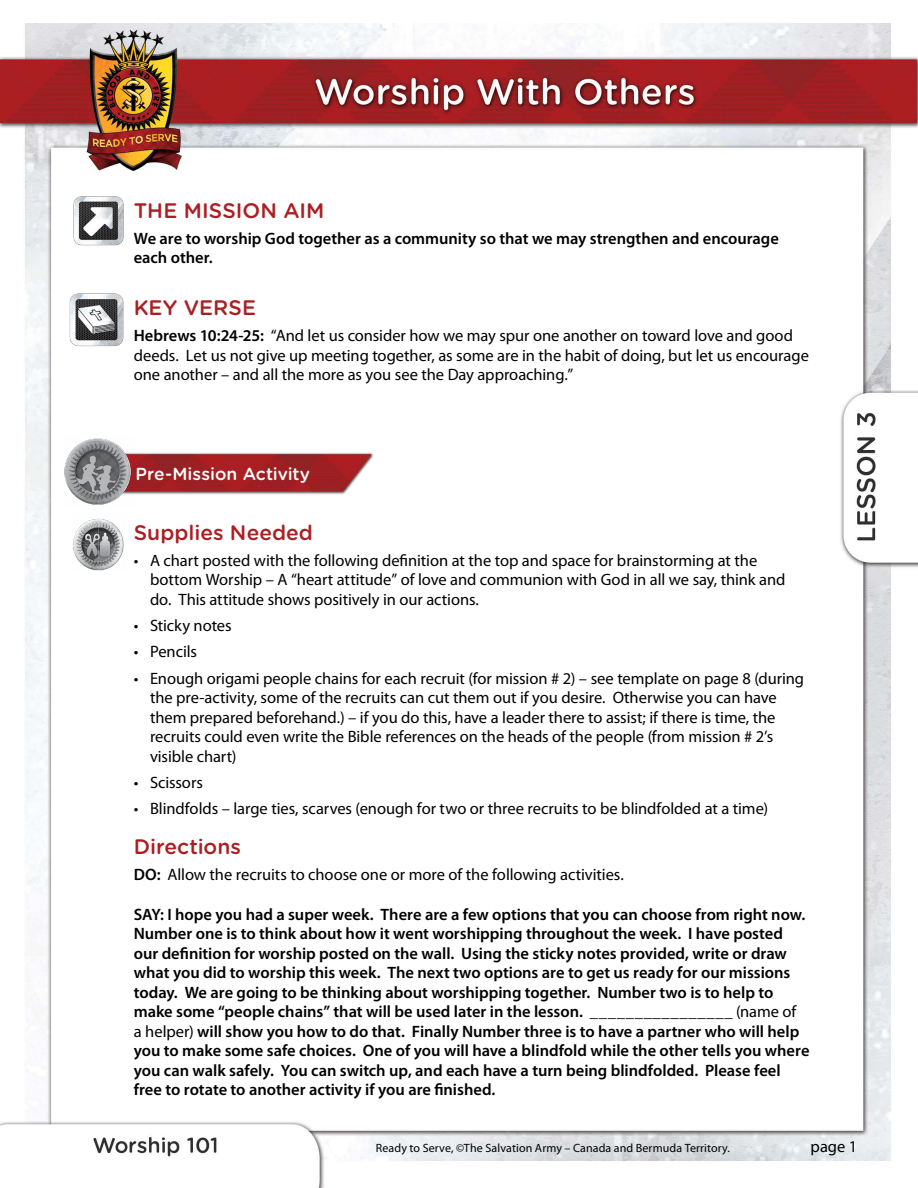
<style>
.page{position:relative;width:918px;height:1188px;background:#fff}
.page>*{position:absolute;margin:0;border:0;box-sizing:border-box;transform-origin:0 0}
.t1{font:500 21px "Gotham Rounded";color:#ab1f23}
.t2{font:500 17.4px "Gotham Rounded";color:#fff}
.t3{font:16.5px/19.5px "Myriad Pro";letter-spacing:-.005em;color:#000}
.t4{font:600 16.5px/19.5px "Myriad Pro";color:#000}
.t5{font:12px "Myriad Pro";letter-spacing:.01em;color:#000}
.s1{font-weight:600}
.s2{font-weight:400}
</style>
<div class="page">
<img style="left:0;top:23px;width:918px;height:1165px">
<img style="left:68px;top:291px;width:57px;height:56px">
<img style="left:72px;top:195px;width:53px;height:52px">
<img style="left:134px;top:449px;width:240px;height:45px">
<img style="left:63px;top:436px;width:71px;height:72px">
<img style="left:71px;top:514px;width:55px;height:56px">
<p class="t1" style="left:134px;top:195px;width:192px">THE MISSION AIM</p>
<p class="t4" style="left:134px;top:228px;width:647px">We are to worship God together as a community so that we may strengthen and encourage each other.</p>
<p class="t1" style="left:134px;top:293px;width:124px">KEY VERSE</p>
<p class="t3" style="left:134px;top:326px;width:677px"><span class="s1">Hebrews 10:24-25:</span> “And let us consider how we may spur one another on toward love and good deeds. Let us not give up meeting together, as some are in the habit of doing, but let us encourage one another – and all the more as you see the Day approaching.”</p>
<p class="t2" style="left:136px;top:461px;width:176px">Pre-Mission Activity</p>
<p class="t1" style="left:134px;top:517px;width:181px">Supplies Needed</p>
<p class="t3" style="left:150px;top:550px;width:637px;text-indent:-16px">• A chart posted with the following definition at the top and space for brainstorming at the bottom Worship – A “heart attitude” of love and communion with God in all we say, think and do. This attitude shows positively in our actions.</p>
<p class="t3" style="left:134px;top:615px;width:99px">• Sticky notes</p>
<p class="t3" style="left:134px;top:642px;width:65px">• Pencils</p>
<p class="t3" style="left:150px;top:668px;width:656px;text-indent:-16px">• Enough origami people chains for each recruit (for mission # 2) – see template on page 8 (during the pre-activity, some of the recruits can cut them out if you desire. Otherwise you can have them prepared beforehand.) – if you do this, have a leader there to assist; if there is time, the recruits could even write the Bible references on the heads of the people (from mission # 2’s visible chart)</p>
<p class="t3" style="left:134px;top:772px;width:71px">• Scissors</p>
<p class="t3" style="left:134px;top:799px;width:636px">• Blindfolds – large ties, scarves (enough for two or three recruits to be blindfolded at a time)</p>
<p class="t1" style="left:134px;top:831px;width:109px">Directions</p>
<p class="t3" style="left:134px;top:864px;width:492px"><span class="s1">DO:</span> Allow the recruits to choose one or more of the following activities.</p>
<p class="t4" style="left:134px;top:904px;width:677px">SAY: I hope you had a super week. There are a few options that you can choose from right now.<br>Number one is to think about how it went worshipping throughout the week. I have posted our definition for worship posted on the wall. Using the sticky notes provided, write or draw what you did to worship this week. The next two options are to get us ready for our missions today. We are going to be thinking about worshipping together. Number two is to help to make some “people chains” that will be used later in the lesson. ________________ <span class="s2">(name of<br>a helper)</span> will show you how to do that. Finally Number three is to have a partner who will help you to make some safe choices. One of you will have a blindfold while the other tells you where you can walk safely. You can switch up, and each have a turn being blindfolded. Please feel free to rotate to another activity if you are finished.</p>
<p class="t5" style="left:376px;top:1141px;width:356px">Ready to Serve, ©The Salvation Army – Canada and Bermuda Territory.</p>
<p class="t3" style="left:811px;top:1136px;width:48px">page 1</p>
</div>
